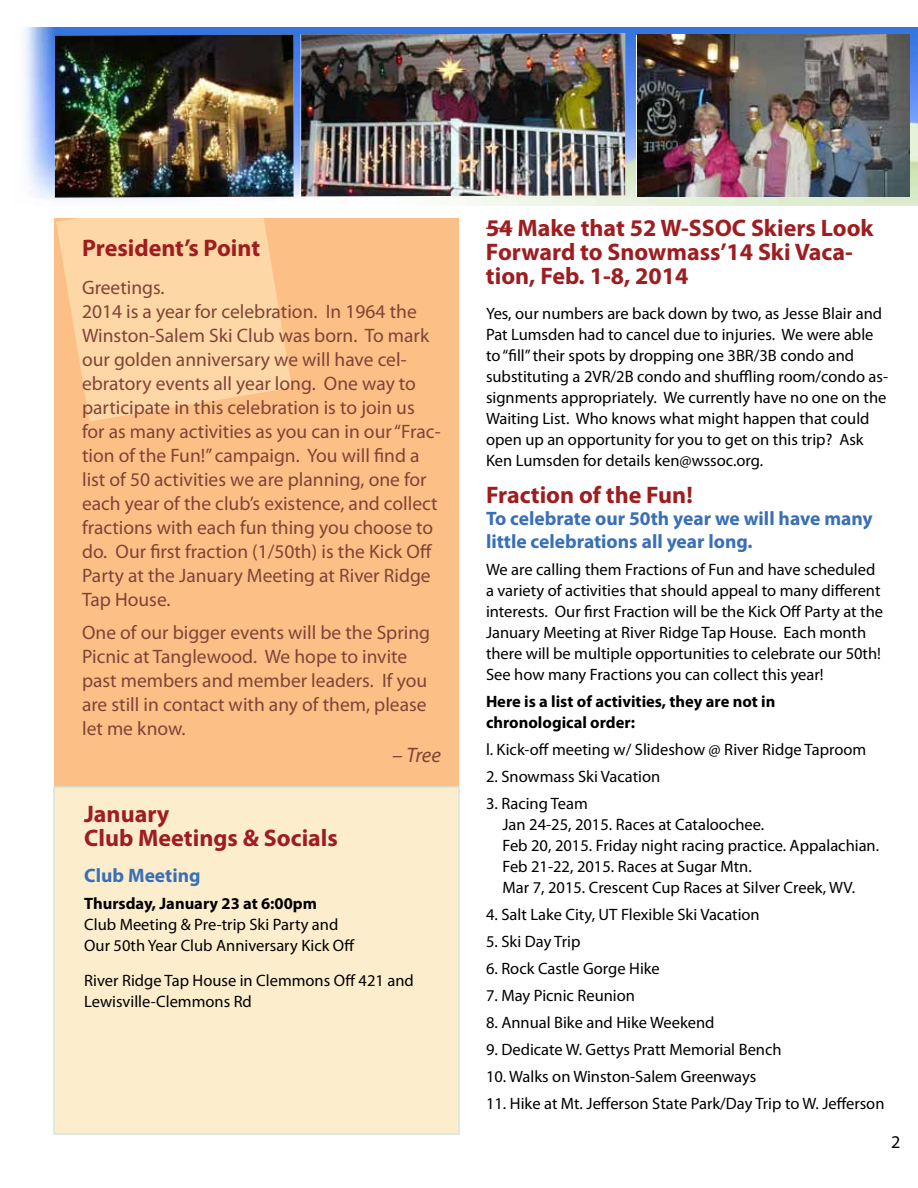
<style>
.page{position:relative;width:918px;height:1188px;background:#fff}
.page>*{position:absolute;margin:0;border:0;box-sizing:border-box;transform-origin:0 0}
.t1{font:700 24px/24px "Myriad Pro";color:#9e1d20}
.t2{font:italic 21px "Myriad Pro";color:#804438}
.t3{font:19.5px/24px "Myriad Pro";color:#804438}
.t4{font:700 19.5px/22.5px "Myriad Pro";color:#396fb7}
.t5{font:18px "Myriad Pro";color:#000}
.t6{font:16.5px/21px "Myriad Pro";color:#000}
.t7{font:700 16.5px/21px "Myriad Pro";color:#000}
</style>
<div class="page">
<div style="left:54px;top:218px;width:405px;height:570px;background:#fcc086"></div>
<div style="left:53px;top:786px;width:407px;height:349px;background:#fceecd;border:2px solid #d2e5df"></div>
<img style="left:23px;top:27px;width:895px;height:178px">
<img style="left:56px;top:198px;width:236px;height:223px">
<svg style="left:486px;top:228px;width:27px;height:1px"></svg>
<img style="left:637px;top:35px;width:272px;height:162px">
<img style="left:55px;top:35px;width:239px;height:163px">
<img style="left:301px;top:33px;width:324px;height:163px">
<h1 class="t1" style="left:82px;top:235px;width:180px">President’s Point</h1>
<p class="t3" style="left:82px;top:275px;width:360px">Greetings.<br>2014 is a year for celebration. In 1964 the Winston-Salem Ski Club was born. To mark our golden anniversary we will have cel&shy;ebratory events all year long. One way to participate in this celebration is to join us for as many activities as you can in our “Frac&shy;tion of the Fun!” campaign. You will find a list of 50 activities we are planning, one for each year of the club’s existence, and collect fractions with each fun thing you choose to do. Our first fraction (1/50th) is the Kick Off Party at the January Meeting at River Ridge Tap House.</p>
<p class="t3" style="left:82px;top:620px;width:350px">One of our bigger events will be the Spring Picnic at Tanglewood. We hope to invite past members and member leaders. If you are still in contact with any of them, please let me know.</p>
<p class="t2" style="left:392px;top:742px;width:50px">– Tree</p>
<h1 class="t1" style="left:84px;top:801px;width:255px">January<br>Club Meetings &amp; Socials</h1>
<p class="t4" style="left:84px;top:863px;width:118px">Club Meeting</p>
<p class="t7" style="left:84px;top:893px;width:234px">Thursday, January 23 at 6:00pm</p>
<p class="t6" style="left:84px;top:914px;width:272px">Club Meeting &amp; Pre-trip Ski Party and<br>Our 50th Year Club Anniversary Kick Off</p>
<p class="t6" style="left:84px;top:969px;width:331px">River Ridge Tap House in Clemmons Off 421 and<br>Lewisville-Clemmons Rd</p>
<h1 class="t1" style="left:486px;top:215px;width:389px">54 Make that 52 W-SSOC Skiers Look<br>Forward to Snowmass’14 Ski Vaca&shy;tion, Feb. 1-8, 2014</h1>
<p class="t6" style="left:486px;top:302px;width:404px">Yes, our numbers are back down by two, as Jesse Blair and Pat Lumsden had to cancel due to injuries. We were able to “fill” their spots by dropping one 3BR/3B condo and substituting a 2VR/2B condo and shuffling room/condo as&shy;signments appropriately. We currently have no one on the Waiting List. Who knows what might happen that could open up an opportunity for you to get on this trip? Ask Ken Lumsden for details ken@wssoc.org.</p>
<h1 class="t1" style="left:486px;top:482px;width:208px">Fraction of the Fun!</h1>
<p class="t4" style="left:486px;top:507px;width:388px">To celebrate our 50th year we will have many little celebrations all year long.</p>
<p class="t6" style="left:486px;top:559px;width:399px">We are calling them Fractions of Fun and have scheduled a variety of activities that should appeal to many different interests. Our first Fraction will be the Kick Off Party at the January Meeting at River Ridge Tap House. Each month there will be multiple opportunities to celebrate our 50th!<br>See how many Fractions you can collect this year!</p>
<p class="t7" style="left:486px;top:691px;width:291px">Here is a list of activities, they are not in chronological order:</p>
<p class="t6" style="left:486px;top:739px;width:382px">l. Kick-off meeting w/ Slideshow @ River Ridge Taproom</p>
<p class="t6" style="left:486px;top:766px;width:176px">2. Snowmass Ski Vacation</p>
<p class="t6" style="left:502px;top:793px;width:378px;text-indent:-16px">3. Racing Team<br>Jan 24-25, 2015. Races at Cataloochee.<br>Feb 20, 2015. Friday night racing practice. Appalachian.<br>Feb 21-22, 2015. Races at Sugar Mtn.<br>Mar 7, 2015. Crescent Cup Races at Silver Creek, WV.</p>
<p class="t6" style="left:486px;top:904px;width:275px">4. Salt Lake City, UT Flexible Ski Vacation</p>
<p class="t6" style="left:486px;top:931px;width:96px">5. Ski Day Trip</p>
<p class="t6" style="left:486px;top:958px;width:175px">6. Rock Castle Gorge Hike</p>
<p class="t6" style="left:486px;top:985px;width:151px">7. May Picnic Reunion</p>
<p class="t6" style="left:486px;top:1012px;width:230px">8. Annual Bike and Hike Weekend</p>
<p class="t6" style="left:486px;top:1039px;width:297px">9. Dedicate W. Gettys Pratt Memorial Bench</p>
<p class="t6" style="left:486px;top:1066px;width:272px">10. Walks on Winston-Salem Greenways</p>
<p class="t6" style="left:486px;top:1093px;width:400px">11. Hike at Mt. Jefferson State Park/Day Trip to W. Jefferson</p>
<p class="t5" style="left:891px;top:1130px;width:11px">2</p>
</div>
